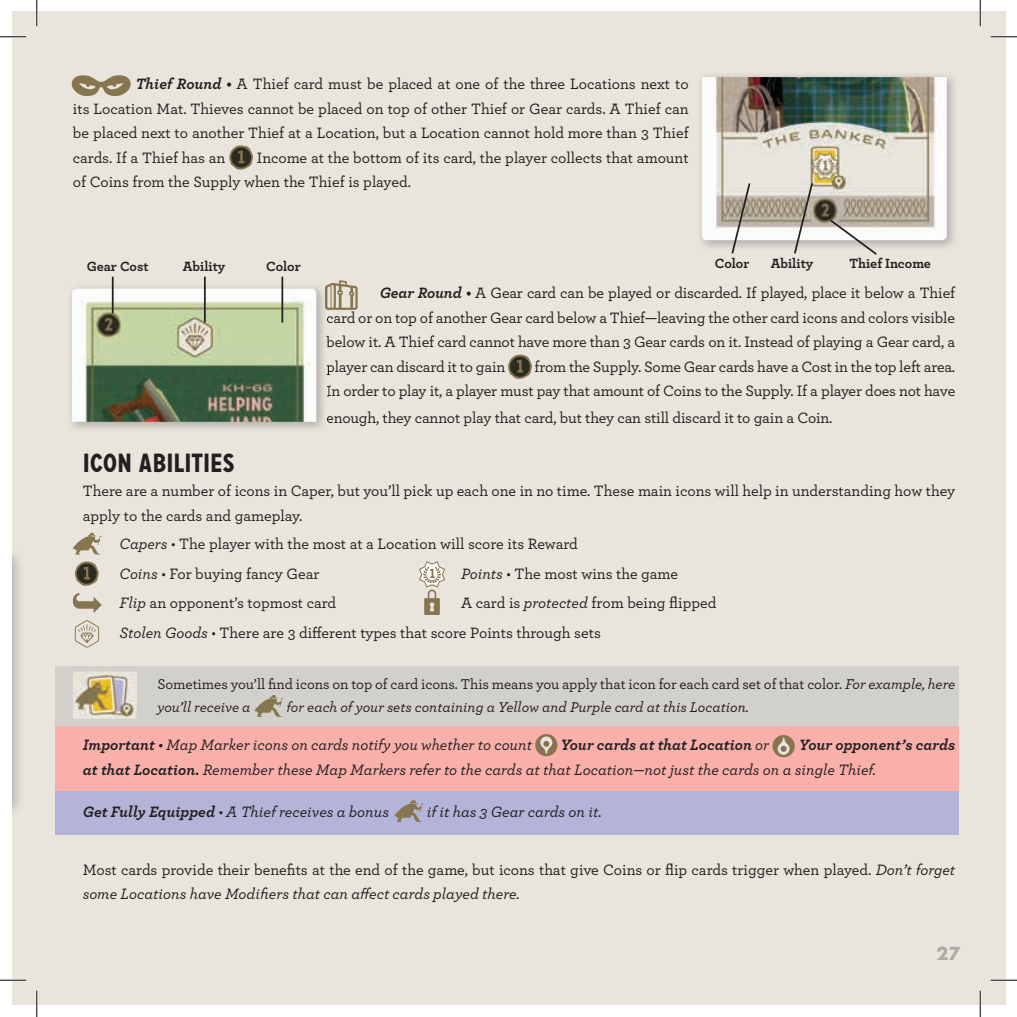
<style>
.page{position:relative;width:1017px;height:1017px;background:#fff}
.page>*{position:absolute;margin:0;border:0;box-sizing:border-box;transform-origin:0 0}
.t1{font:700 26.25px "Carrosserie";color:#231f20}
.t2{font:700 17.5px "Futura";color:#acaca8}
.t3{font:500 15.75px/24.5px "Archer";letter-spacing:-.01em;color:#231f20}
.t4{font:italic 500 15.75px/24.5px "Archer";color:#231f20}
.t5{font:italic 700 15.75px "Archer";color:#231f20}
.t6{font:500 14.88px/22.8px "Archer";color:#231f20}
.t7{font:italic 500 14.88px "Archer";color:#231f20}
.t8{font:700 14px "Archer";color:#231f20}
.s1{font-weight:700;font-style:italic}
.s2{font-style:italic}
.s3{font-weight:700}
.s4{font-weight:600}
.s5{font-weight:500}
</style>
<div class="page">
<div style="left:12px;top:12px;width:992px;height:992px;background:#e9e5dd"></div>
<div style="left:55px;top:790px;width:903px;height:44px;background:#b4b3d8"></div>
<div style="left:55px;top:666px;width:903px;height:59px;background:#d2d0ca"></div>
<div style="left:55px;top:725px;width:903px;height:65px;background:#f9b0aa"></div>
<svg style="left:508px;top:354px;width:23px;height:25px"></svg>
<svg style="left:254px;top:695px;width:29px;height:21px"></svg>
<svg style="left:535px;top:734px;width:22px;height:21px"></svg>
<svg style="left:772px;top:735px;width:22px;height:22px"></svg>
<svg style="left:394px;top:800px;width:29px;height:21px"></svg>
<img style="left:73px;top:671px;width:64px;height:47px">
<svg style="left:419px;top:561px;width:26px;height:53px"></svg>
<svg style="left:73px;top:532px;width:29px;height:22px"></svg>
<svg style="left:75px;top:561px;width:24px;height:24px"></svg>
<svg style="left:75px;top:620px;width:24px;height:27px"></svg>
<svg style="left:73px;top:593px;width:29px;height:20px"></svg>
<img style="left:700px;top:75px;width:254px;height:173px">
<img style="left:701px;top:77px;width:245px;height:163px">
<svg style="left:793px;top:183px;width:19px;height:70px"></svg>
<svg style="left:731px;top:183px;width:19px;height:70px"></svg>
<svg style="left:829px;top:219px;width:47px;height:36px"></svg>
<img style="left:71px;top:282px;width:253px;height:147px">
<svg style="left:327px;top:280px;width:30px;height:43px"></svg>
<svg style="left:326px;top:335px;width:2px;height:13px"></svg>
<svg style="left:326px;top:365px;width:2px;height:10px"></svg>
<img style="left:325px;top:284px;width:3px;height:26px">
<img style="left:72px;top:288px;width:244px;height:133px">
<hr style="left:112px;top:276px;width:1px;height:37px;background:#231f20">
<hr style="left:204px;top:276px;width:2px;height:46px;background:#231f20">
<hr style="left:281px;top:276px;width:2px;height:46px;background:#231f20">
<svg style="left:71px;top:75px;width:60px;height:21px"></svg>
<svg style="left:229px;top:145px;width:24px;height:25px"></svg>
<hr style="left:0;top:36px;width:26px;height:2px;background:#fff">
<hr style="left:990px;top:36px;width:26px;height:2px;background:#fff">
<hr style="left:0;top:978px;width:26px;height:2px;background:#fff">
<hr style="left:990px;top:978px;width:26px;height:2px;background:#fff">
<hr style="left:36px;top:0;width:2px;height:26px;background:#fff">
<hr style="left:36px;top:990px;width:2px;height:26px;background:#fff">
<hr style="left:978px;top:0;width:2px;height:26px;background:#fff">
<hr style="left:978px;top:990px;width:2px;height:26px;background:#fff">
<svg style="left:0;top:36px;width:26px;height:1px"></svg>
<svg style="left:990px;top:36px;width:26px;height:1px"></svg>
<svg style="left:0;top:979px;width:26px;height:1px"></svg>
<svg style="left:990px;top:979px;width:26px;height:1px"></svg>
<svg style="left:36px;top:0;width:1px;height:26px"></svg>
<svg style="left:36px;top:990px;width:1px;height:26px"></svg>
<svg style="left:979px;top:0;width:1px;height:26px"></svg>
<svg style="left:979px;top:990px;width:1px;height:26px"></svg>
<p class="t3" style="left:73px;top:72px;width:617px;text-align:justify;text-indent:63px"><span class="s1">Thief Round •</span> A Thief card must be placed at one of the three Locations next to its Location Mat. Thieves cannot be placed on top of other Thief or Gear cards. A Thief can be placed next to another Thief at a Location, but a Location cannot hold more than 3 Thief cards. If a Thief has an</p>
<p class="t3" style="left:73px;top:145px;width:617px;text-indent:184px">Income at the bottom of its card, the player collects that amount of Coins from the Supply when the Thief is played.</p>
<p class="t8" style="left:87px;top:258px;width:63px">Gear Cost</p>
<p class="t8" style="left:183px;top:258px;width:44px">Ability</p>
<p class="t8" style="left:266px;top:258px;width:36px">Color</p>
<p class="t8" style="left:714px;top:255px;width:36px">Color</p>
<p class="t8" style="left:770px;top:255px;width:44px">Ability</p>
<p class="t8" style="left:849px;top:255px;width:83px">Thief Income</p>
<p class="t3" style="left:326px;top:281px;width:630px;text-align:justify;text-indent:53px"><span class="s1">Gear Round •</span> A Gear card can be played or discarded. If played, place it below a Thief card or on top of another Gear card below a Thief—leaving the other card icons and colors visible below it. A Thief card cannot have more than 3 Gear cards on it. Instead of playing a Gear card, a player can discard it to gain</p>
<p class="t3" style="left:326px;top:354px;width:630px;text-align:right">from the Supply. Some Gear cards have a Cost in the top left area.<br>In order to play it, a player must pay that amount of Coins to the Supply. If a player does not have</p>
<p class="t3" style="left:326px;top:405px;width:507px">enough, they cannot play that card, but they can still discard it to gain a Coin.</p>
<h1 class="t1" style="left:83px;top:447px;width:153px">ICON ABILITIES</h1>
<p class="t3" style="left:83px;top:478px;width:873px">There are a number of icons in Caper, but you’ll pick up each one in no time. These main icons will help in understanding how they apply to the cards and gameplay.</p>
<p class="t3" style="left:120px;top:528px;width:459px;line-height:29.8px"><span class="s2">Capers</span> • The player with the most at a Location will score its Reward<br><span class="s2">Coins</span> • For buying fancy Gear</p>
<p class="t3" style="left:461px;top:561px;width:218px"><span class="s2">Points</span> • The most wins the game</p>
<p class="t3" style="left:120px;top:588px;width:598px;line-height:29.8px;text-indent:341px">A card is <span class="s2">protected</span> from being flipped<br><span class="s2">Stolen Goods</span> • There are 3 different types that score Points through sets</p>
<p class="t6" style="left:157px;top:672px;width:799px">Sometimes you’ll find icons on top of card icons. This means you apply that icon for each card set of that color. <span class="s2">For example, here you’ll receive a</span></p>
<p class="t3" style="left:120px;top:590px;width:218px"><span class="s2">Flip</span> an opponent’s topmost card</p>
<p class="t7" style="left:286px;top:698px;width:463px">for each of your sets containing a Yellow and Purple card at this Location.</p>
<p class="t4" style="left:83px;top:732px;width:450px"><span class="s3">Important</span> <span class="s4">•</span> Map Marker icons on cards notify you whether to count</p>
<p class="t5" style="left:560px;top:735px;width:210px">Your cards at that Location <span class="s5">or</span></p>
<p class="t4" style="left:83px;top:732px;width:873px;text-indent:716px"><span class="s3">Your opponent’s cards at that Location.</span> Remember these Map Markers refer to the cards at that Location—not just the cards on a single Thief.</p>
<p class="t4" style="left:83px;top:799px;width:307px"><span class="s3">Get Fully Equipped</span> • A Thief receives a bonus</p>
<p class="t4" style="left:426px;top:799px;width:176px">if it has 3 Gear cards on it.</p>
<p class="t3" style="left:83px;top:856px;width:873px">Most cards provide their benefits at the end of the game, but icons that give Coins or flip cards trigger when played. <span class="s2">Don’t forget some Locations have Modifiers that can affect cards played there.</span></p>
<p class="t2" style="left:936px;top:943px;width:25px">27</p>
</div>
